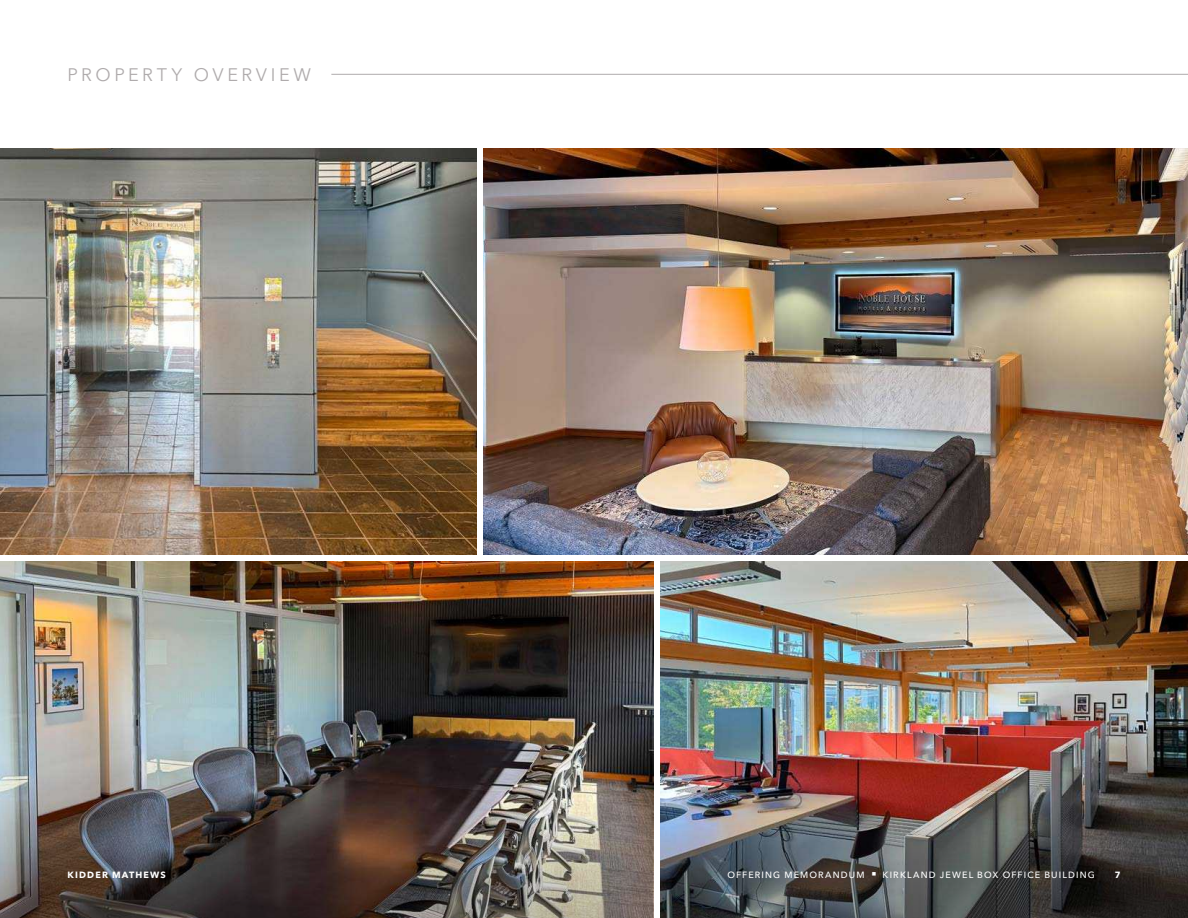
<style>
.page{position:relative;width:1188px;height:918px;background:#fff}
.page>*{position:absolute;margin:0;border:0;box-sizing:border-box;transform-origin:0 0}
.Section_Identifier_-_Sterling_2023{font:18px "Avenir Next LT Pro";letter-spacing:.2em;color:#afabac}
.t1{font:500 9px "Avenir Next LT Pro";letter-spacing:.13em;color:#fff}
.t2{font:700 9px "Avenir Next LT Pro";letter-spacing:.13em;color:#fff}
</style>
<div class="page">
<img style="left:484px;top:149px;width:704px;height:405px">
<img style="left:0;top:561px;width:653px;height:238px">
<img style="left:0;top:149px;width:477px;height:405px">
<img style="left:660px;top:561px;width:528px;height:238px">
<img style="left:0;top:799px;width:653px;height:119px">
<img style="left:660px;top:799px;width:528px;height:119px">
<hr style="left:331px;top:74px;width:857px;height:1px;background:#afabac">
<p class="Section_Identifier_-_Sterling_2023" style="left:68px;top:64px;width:245px">PROPERTY OVERVIEW</p>
<p class="t2" style="left:68px;top:869px;width:100px">KIDDER MATHEWS</p>
<p class="t1" style="left:727px;top:869px;width:369px">OFFERING MEMORANDUM ■ KIRKLAND JEWEL BOX OFFICE BUILDING</p>
<p class="t2" style="left:1115px;top:869px;width:7px">7</p>
</div>
